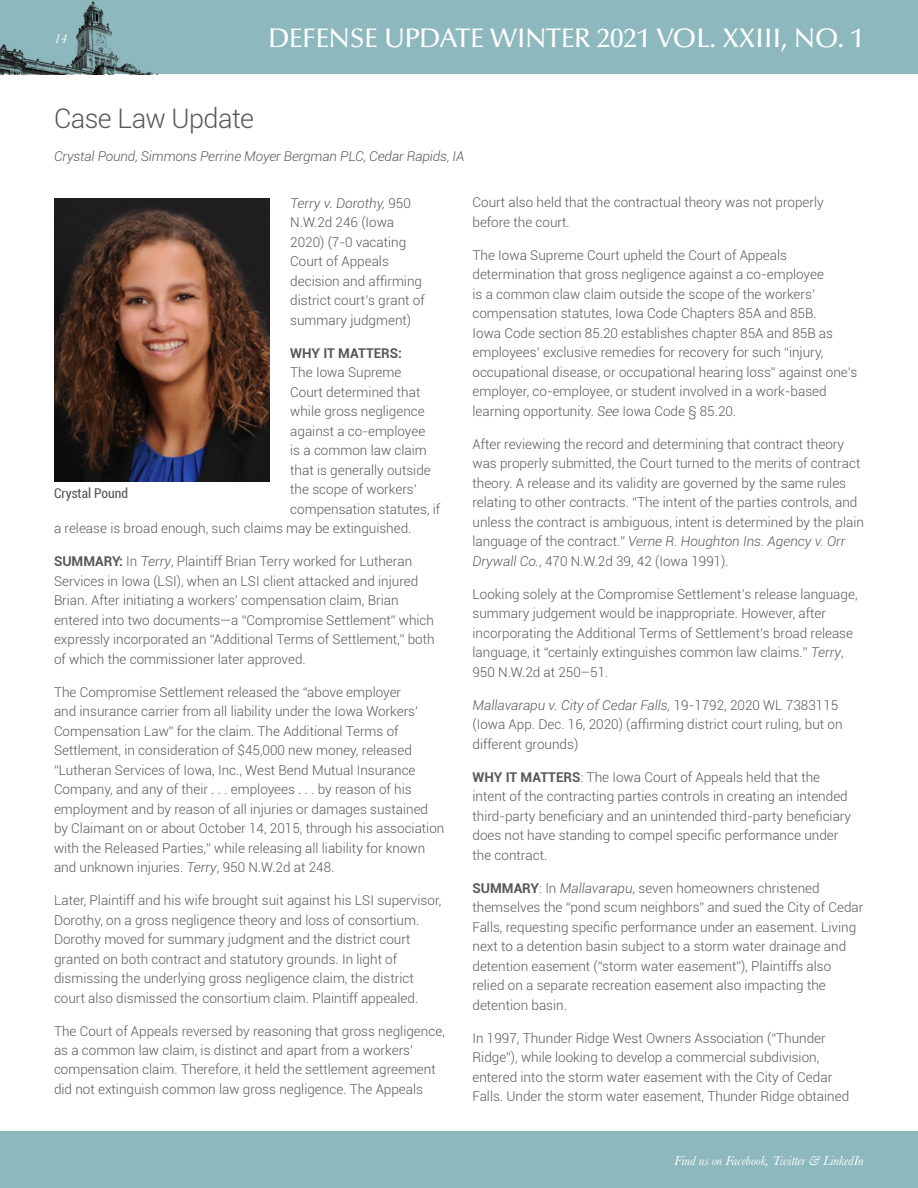
<style>
.page{position:relative;width:918px;height:1188px;background:#fff}
.page>*{position:absolute;margin:0;border:0;box-sizing:border-box;transform-origin:0 0}
.t1{font:500 27px "Optima";letter-spacing:-.01em;color:#fff}
.t2{font:300 27px "Roboto";letter-spacing:-.02em;color:#57585a}
.t3{font:300 13.5px/19.5px "Roboto";color:#57585a}
.t4{font:italic 300 13.5px "Roboto";letter-spacing:-.01em;color:#57585a}
.t5{font:italic 13.5px "Baskerville";letter-spacing:-.01em;color:#fff}
.t6{font:700 13.5px "Roboto";color:#57585a}
.t7{font:condensed 13.5px "Roboto";color:#57585a}
.s1{font-style:italic}
.s2{font-weight:700}
</style>
<div class="page">
<div style="left:0;top:1131px;width:918px;height:57px;background:#8db8bd"></div>
<div style="left:0;top:0;width:918px;height:74px;background:#8db8bd"></div>
<img style="left:0;top:1px;width:158px;height:73px">
<img style="left:54px;top:198px;width:216px;height:284px">
<p class="t5" style="left:54px;top:29px;width:15px">14</p>
<h1 class="t1" style="left:269px;top:22px;width:597px">DEFENSE UPDATE WINTER 2021 VOL. XXIII, NO. 1</h1>
<h1 class="t2" style="left:54px;top:100px;width:202px">Case Law Update</h1>
<p class="t4" style="left:54px;top:147px;width:412px">Crystal Pound, Simmons Perrine Moyer Bergman PLC, Cedar Rapids, IA</p>
<p class="t3" style="left:290px;top:193px;width:136px"><span class="s1">Terry v. Dorothy,</span> 950<br>N.W.2d 246 (Iowa<br>2020) (7-0 vacating<br>Court of Appeals decision and affirming district court’s grant of summary judgment)</p>
<p class="t6" style="left:290px;top:343px;width:113px">WHY IT MATTERS:</p>
<p class="t3" style="left:290px;top:362px;width:113px">The Iowa Supreme</p>
<p class="t3" style="left:290px;top:382px;width:132px">Court determined that</p>
<p class="t3" style="left:290px;top:401px;width:136px">while gross negligence</p>
<p class="t3" style="left:290px;top:421px;width:137px">against a co-employee</p>
<p class="t3" style="left:290px;top:440px;width:138px">is a common law claim</p>
<p class="t3" style="left:290px;top:460px;width:142px">that is generally outside</p>
<p class="t3" style="left:290px;top:479px;width:128px">the scope of workers’</p>
<p class="t3" style="left:290px;top:499px;width:152px">compensation statutes, if</p>
<p class="t3" style="left:54px;top:518px;width:359px">a release is broad enough, such claims may be extinguished.</p>
<p class="t3" style="left:54px;top:551px;width:382px"><span class="s2">SUMMARY:</span> In <span class="s1">Terry</span>, Plaintiff Brian Terry worked for Lutheran Services in Iowa (LSI), when an LSI client attacked and injured Brian. After initiating a workers’ compensation claim, Brian entered into two documents—a “Compromise Settlement” which expressly incorporated an “Additional Terms of Settlement,” both of which the commissioner later approved.</p>
<p class="t3" style="left:54px;top:682px;width:392px">The Compromise Settlement released the “above employer<br>and insurance carrier from all liability under the Iowa Workers’ Compensation Law” for the claim. The Additional Terms of Settlement, in consideration of $45,000 new money, released “Lutheran Services of Iowa, Inc., West Bend Mutual Insurance Company, and any of their . . . employees . . . by reason of his employment and by reason of all injuries or damages sustained by Claimant on or about October 14, 2015, through his association with the Released Parties,” while releasing all liability for known and unknown injuries. <span class="s1">Terry</span>, 950 N.W.2d at 248.</p>
<p class="t3" style="left:54px;top:890px;width:389px">Later, Plaintiff and his wife brought suit against his LSI supervisor, Dorothy, on a gross negligence theory and loss of consortium.<br>Dorothy moved for summary judgment and the district court granted on both contract and statutory grounds. In light of dismissing the underlying gross negligence claim, the district court also dismissed the consortium claim. Plaintiff appealed.</p>
<p class="t3" style="left:54px;top:1021px;width:392px">The Court of Appeals reversed by reasoning that gross negligence, as a common law claim, is distinct and apart from a workers’ compensation claim. Therefore, it held the settlement agreement did not extinguish common law gross negligence. The Appeals</p>
<p class="t7" style="left:54px;top:484px;width:76px">Crystal Pound</p>
<p class="t3" style="left:472px;top:192px;width:353px">Court also held that the contractual theory was not properly before the court.</p>
<p class="t3" style="left:472px;top:245px;width:386px">The Iowa Supreme Court upheld the Court of Appeals determination that gross negligence against a co-employee<br>is a common claw claim outside the scope of the workers’ compensation statutes, Iowa Code Chapters 85A and 85B.<br>Iowa Code section 85.20 establishes chapter 85A and 85B as employees’ exclusive remedies for recovery for such “injury, occupational disease, or occupational hearing loss” against one’s employer, co-employee, or student involved in a work-based learning opportunity. <span class="s1">See</span> Iowa Code § 85.20.</p>
<p class="t3" style="left:473px;top:434px;width:393px">After reviewing the record and determining that contract theory was properly submitted, the Court turned to the merits of contract theory. A release and its validity are governed by the same rules relating to other contracts. “The intent of the parties controls, and unless the contract is ambiguous, intent is determined by the plain language of the contract.” <span class="s1">Verne R. Houghton Ins. Agency v. Orr Drywall Co.</span>, 470 N.W.2d 39, 42 (Iowa 1991).</p>
<p class="t3" style="left:472px;top:584px;width:387px">Looking solely at the Compromise Settlement’s release language, summary judgement would be inappropriate. However, after incorporating the Additional Terms of Settlement’s broad release language, it “certainly extinguishes common law claims.” <span class="s1">Terry</span>, 950 N.W.2d at 250–51.</p>
<p class="t3" style="left:472px;top:695px;width:372px"><span class="s1">Mallavarapu v. City of Cedar Falls,</span> 19-1792, 2020 WL 7383115 (Iowa App. Dec. 16, 2020) (affirming district court ruling, but on different grounds)</p>
<p class="t3" style="left:472px;top:767px;width:380px"><span class="s2">WHY IT MATTERS</span>: The Iowa Court of Appeals held that the intent of the contracting parties controls in creating an intended third-party beneficiary and an unintended third-party beneficiary does not have standing to compel specific performance under the contract.</p>
<p class="t3" style="left:472px;top:878px;width:392px"><span class="s2">SUMMARY</span>: In <span class="s1">Mallavarapu</span>, seven homeowners christened themselves the “pond scum neighbors” and sued the City of Cedar Falls, requesting specific performance under an easement. Living next to a detention basin subject to a storm water drainage and detention easement (“storm water easement”), Plaintiffs also relied on a separate recreation easement also impacting the detention basin.</p>
<p class="t3" style="left:472px;top:1028px;width:378px">In 1997, Thunder Ridge West Owners Association (“Thunder Ridge”), while looking to develop a commercial subdivision, entered into the storm water easement with the City of Cedar Falls. Under the storm water easement, Thunder Ridge obtained</p>
<p class="t5" style="left:674px;top:1151px;width:191px">Find us on Facebook, Twitter &amp; LinkedIn</p>
</div>
